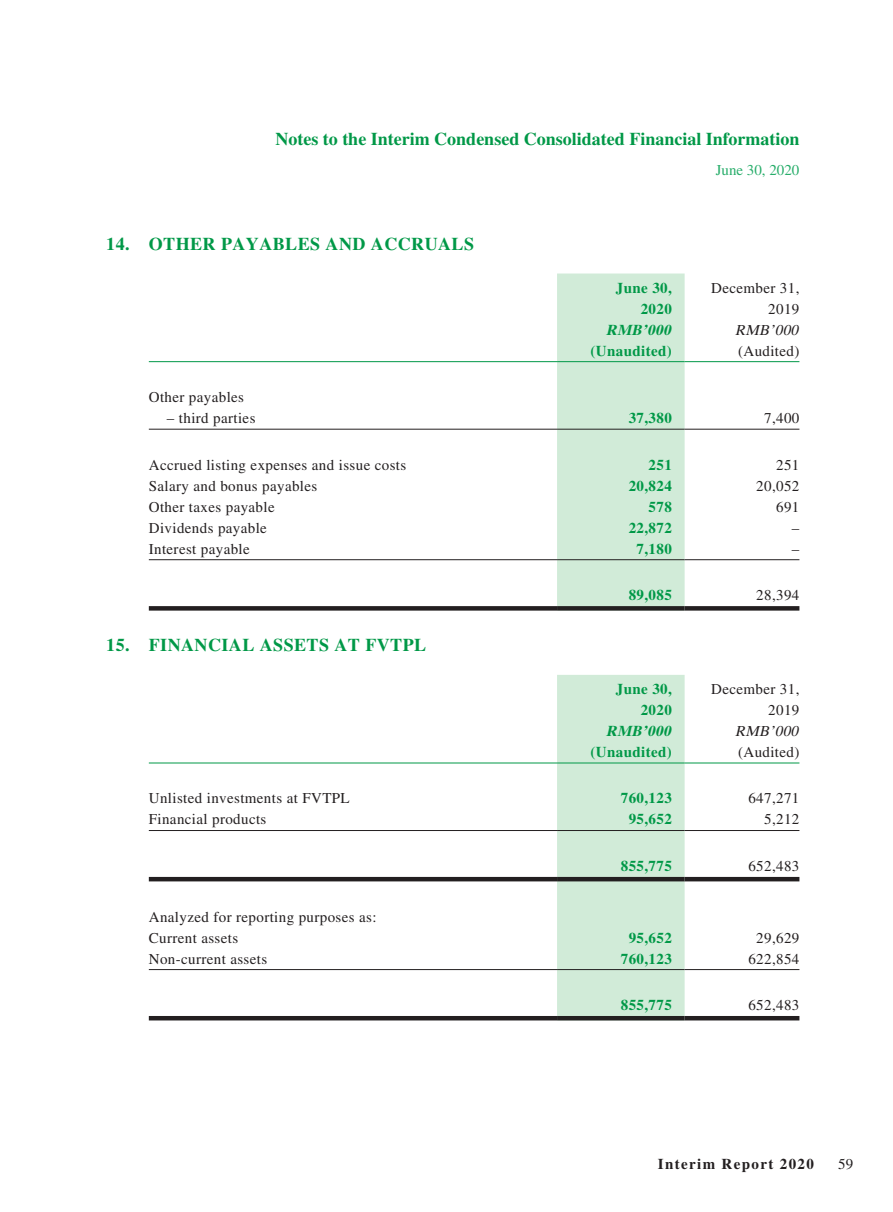
<style>
.page{position:relative;width:893px;height:1212px;background:#fff}
.page>*{position:absolute;margin:0;border:0;box-sizing:border-box;transform-origin:0 0}
._01_Heading_1{font:700 18px "Times LT Std";color:#009847}
._01_Heading_1-2{font:700 18px "Times LT Std";letter-spacing:.025em;color:#009847}
._50_Table_Body{font:15px "Times LT Std";letter-spacing:.025em;color:#231f20}
._50_Table_Body-2{font:700 15px "Times LT Std";letter-spacing:.025em;color:#009847}
.t1{font:700 15px "Times LT Std";letter-spacing:.09em;color:#231f20}
._50_Table_Body-3{font:italic 700 15px "Times LT Std";color:#009847}
._50_Table_Body-4{font:italic 15px "Times LT Std";color:#231f20}
.t2{font:15px "Times LT Std";color:#27ad6a}
</style>
<div class="page">
<div style="left:557px;top:273px;width:128px;height:333px;background:#d1ebd8"></div>
<hr style="left:149px;top:361px;width:408px;height:1px;background:#009847">
<hr style="left:557px;top:361px;width:128px;height:1px;background:#009847">
<hr style="left:685px;top:361px;width:114px;height:1px;background:#009847">
<hr style="left:149px;top:429px;width:408px;height:1px;background:#231f20">
<hr style="left:557px;top:429px;width:128px;height:1px;background:#231f20">
<hr style="left:685px;top:429px;width:114px;height:1px;background:#231f20">
<hr style="left:149px;top:559px;width:408px;height:1px;background:#231f20">
<hr style="left:557px;top:559px;width:128px;height:1px;background:#231f20">
<hr style="left:685px;top:559px;width:114px;height:1px;background:#231f20">
<div style="left:149px;top:606px;width:408px;height:5px;background:#231f20"></div>
<div style="left:557px;top:606px;width:128px;height:5px;background:#231f20"></div>
<div style="left:685px;top:606px;width:114px;height:5px;background:#231f20"></div>
<div style="left:557px;top:675px;width:128px;height:341px;background:#d1ebd8"></div>
<hr style="left:149px;top:763px;width:408px;height:1px;background:#009847">
<hr style="left:557px;top:763px;width:128px;height:1px;background:#009847">
<hr style="left:685px;top:763px;width:114px;height:1px;background:#009847">
<hr style="left:149px;top:830px;width:408px;height:1px;background:#231f20">
<hr style="left:557px;top:830px;width:128px;height:1px;background:#231f20">
<hr style="left:685px;top:830px;width:114px;height:1px;background:#231f20">
<hr style="left:149px;top:877px;width:408px;height:4px;background:#231f20">
<hr style="left:557px;top:877px;width:128px;height:4px;background:#231f20">
<hr style="left:685px;top:877px;width:114px;height:4px;background:#231f20">
<hr style="left:149px;top:969px;width:408px;height:1px;background:#231f20">
<hr style="left:557px;top:969px;width:128px;height:1px;background:#231f20">
<hr style="left:685px;top:969px;width:114px;height:1px;background:#231f20">
<hr style="left:149px;top:1016px;width:408px;height:4px;background:#231f20">
<hr style="left:557px;top:1016px;width:128px;height:4px;background:#231f20">
<hr style="left:685px;top:1016px;width:114px;height:4px;background:#231f20">
<p class="_01_Heading_1" style="left:275px;top:128px;width:526px">Notes to the Interim Condensed Consolidated Financial Information</p>
<p class="_01_Heading_1-2" style="left:106px;top:233px;width:369px">14. OTHER PAYABLES AND ACCRUALS</p>
<p class="t2" style="left:716px;top:161px;width:85px">June 30, 2020</p>
<p class="_50_Table_Body-2" style="left:616px;top:279px;width:57px">June 30,</p>
<p class="_50_Table_Body" style="left:711px;top:279px;width:90px">December 31,</p>
<p class="_50_Table_Body-2" style="left:641px;top:300px;width:33px">2020</p>
<p class="_50_Table_Body" style="left:768px;top:300px;width:33px">2019</p>
<p class="_50_Table_Body-3" style="left:606px;top:321px;width:70px">RMB’000</p>
<p class="_50_Table_Body-4" style="left:735px;top:321px;width:68px">RMB’000</p>
<p class="_50_Table_Body-2" style="left:591px;top:342px;width:83px">(Unaudited)</p>
<p class="_50_Table_Body" style="left:738px;top:342px;width:63px">(Audited)</p>
<p class="_50_Table_Body" style="left:149px;top:389px;width:97px">Other payables</p>
<p class="_50_Table_Body" style="left:167px;top:410px;width:90px">– third parties</p>
<p class="_50_Table_Body-2" style="left:629px;top:409px;width:45px">37,380</p>
<p class="_50_Table_Body" style="left:764px;top:410px;width:37px">7,400</p>
<p class="_50_Table_Body" style="left:149px;top:456px;width:259px">Accrued listing expenses and issue costs</p>
<p class="_50_Table_Body-2" style="left:649px;top:456px;width:25px">251</p>
<p class="_50_Table_Body" style="left:776px;top:456px;width:25px">251</p>
<p class="_50_Table_Body" style="left:149px;top:477px;width:170px">Salary and bonus payables</p>
<p class="_50_Table_Body-2" style="left:629px;top:477px;width:45px">20,824</p>
<p class="_50_Table_Body" style="left:756px;top:477px;width:45px">20,052</p>
<p class="_50_Table_Body" style="left:149px;top:498px;width:127px">Other taxes payable</p>
<p class="_50_Table_Body-2" style="left:649px;top:498px;width:25px">578</p>
<p class="_50_Table_Body" style="left:776px;top:498px;width:25px">691</p>
<p class="_50_Table_Body" style="left:149px;top:519px;width:120px">Dividends payable</p>
<p class="_50_Table_Body-2" style="left:629px;top:519px;width:45px">22,872</p>
<p class="_50_Table_Body" style="left:792px;top:519px;width:9px">–</p>
<p class="_50_Table_Body" style="left:149px;top:540px;width:103px">Interest payable</p>
<p class="_50_Table_Body-2" style="left:637px;top:540px;width:37px">7,180</p>
<p class="_50_Table_Body" style="left:792px;top:540px;width:9px">–</p>
<p class="_50_Table_Body-2" style="left:629px;top:586px;width:45px">89,085</p>
<p class="_50_Table_Body" style="left:756px;top:587px;width:45px">28,394</p>
<p class="_01_Heading_1-2" style="left:106px;top:634px;width:321px">15. FINANCIAL ASSETS AT FVTPL</p>
<p class="_50_Table_Body-2" style="left:616px;top:680px;width:57px">June 30,</p>
<p class="_50_Table_Body" style="left:711px;top:680px;width:90px">December 31,</p>
<p class="_50_Table_Body-2" style="left:641px;top:701px;width:33px">2020</p>
<p class="_50_Table_Body" style="left:768px;top:701px;width:33px">2019</p>
<p class="_50_Table_Body-3" style="left:606px;top:722px;width:70px">RMB’000</p>
<p class="_50_Table_Body-4" style="left:735px;top:722px;width:68px">RMB’000</p>
<p class="_50_Table_Body-2" style="left:591px;top:743px;width:83px">(Unaudited)</p>
<p class="_50_Table_Body" style="left:738px;top:743px;width:63px">(Audited)</p>
<p class="_50_Table_Body" style="left:149px;top:790px;width:202px">Unlisted investments at FVTPL</p>
<p class="_50_Table_Body-2" style="left:621px;top:789px;width:52px">760,123</p>
<p class="_50_Table_Body" style="left:748px;top:790px;width:52px">647,271</p>
<p class="_50_Table_Body" style="left:149px;top:811px;width:119px">Financial products</p>
<p class="_50_Table_Body-2" style="left:629px;top:810px;width:45px">95,652</p>
<p class="_50_Table_Body" style="left:764px;top:811px;width:37px">5,212</p>
<p class="_50_Table_Body-2" style="left:621px;top:857px;width:52px">855,775</p>
<p class="_50_Table_Body" style="left:748px;top:857px;width:52px">652,483</p>
<p class="_50_Table_Body" style="left:149px;top:908px;width:229px">Analyzed for reporting purposes as:</p>
<p class="_50_Table_Body" style="left:149px;top:929px;width:91px">Current assets</p>
<p class="_50_Table_Body-2" style="left:629px;top:928px;width:45px">95,652</p>
<p class="_50_Table_Body" style="left:756px;top:929px;width:45px">29,629</p>
<p class="_50_Table_Body" style="left:149px;top:950px;width:120px">Non-current assets</p>
<p class="_50_Table_Body-2" style="left:621px;top:949px;width:52px">760,123</p>
<p class="_50_Table_Body" style="left:748px;top:950px;width:52px">622,854</p>
<p class="_50_Table_Body-2" style="left:621px;top:996px;width:52px">855,775</p>
<p class="_50_Table_Body" style="left:748px;top:996px;width:52px">652,483</p>
<p class="t1" style="left:658px;top:1155px;width:157px">Interim Report 2020</p>
<p class="_50_Table_Body" style="left:838px;top:1156px;width:16px">59</p>
</div>
